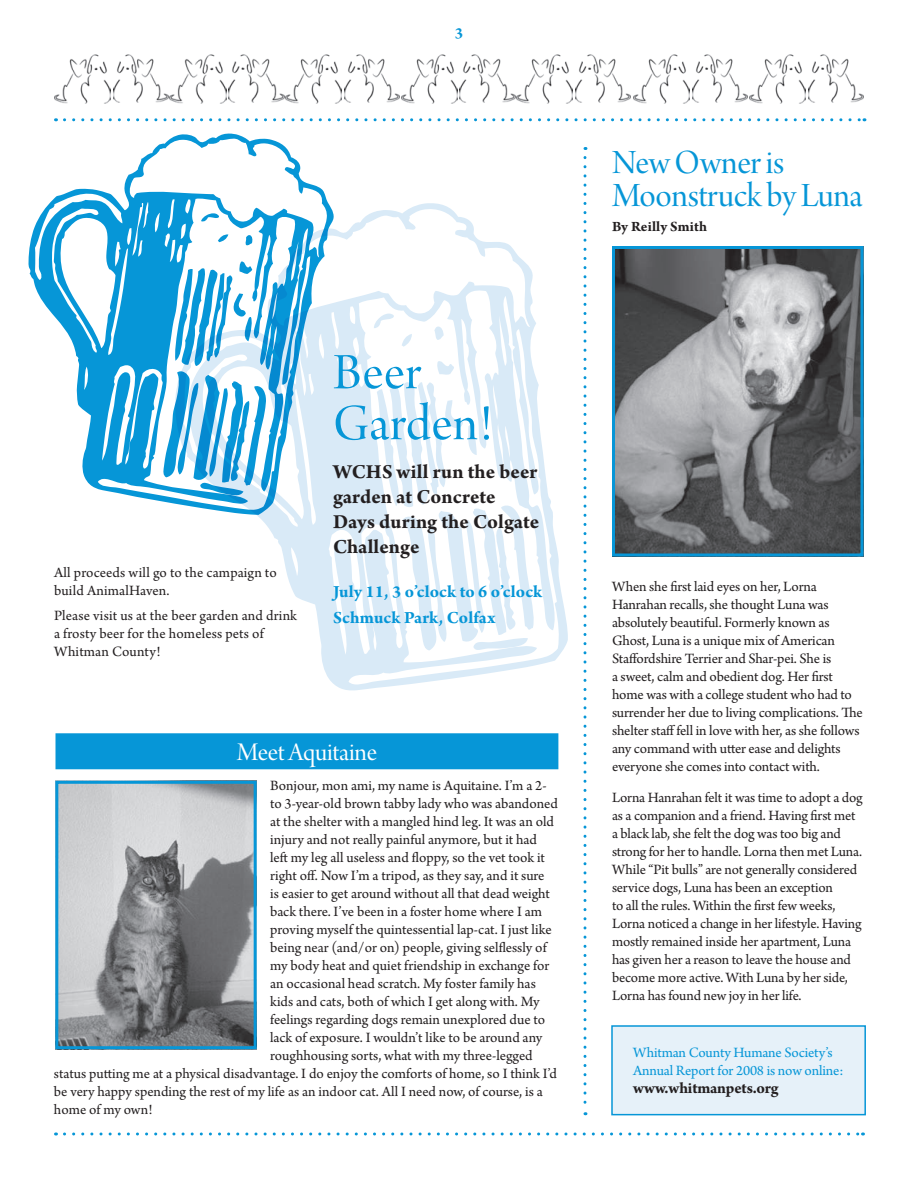
<style>
.page{position:relative;width:918px;height:1188px;background:#fff}
.page>*{position:absolute;margin:0;border:0;box-sizing:border-box;transform-origin:0 0}
.Body_Copy{font:54px/51px "Arno Pro Display";letter-spacing:.01em;color:#0696d7}
.Body_Copy-2{font:36px/33px "Arno Pro Display";letter-spacing:-.01em;color:#0696d7}
.Body_Copy-3{font:27px "Arno Pro Display";letter-spacing:-.01em;color:#fff}
.Body_Copy-4{font:700 21px/25.2px "Arno Pro";letter-spacing:.005em;color:#231f20}
.Body_Copy-5{font:700 18px "Arno Pro";letter-spacing:.005em;color:#0696d7}
.t1{font:700 16.5px "Arno Pro";letter-spacing:-.01em;color:#231f20}
.Body_Copy-6{font:700 16.5px "Arno Pro";color:#0696d7}
.Body_Copy-7{font:15px/18px "Arno Pro";letter-spacing:-.005em;color:#231f20}
.t2{font:15px/18px "Arno Pro";letter-spacing:-.01em;color:#0696d7}
.Body_Copy-8{font:700 15px "Arno Pro";letter-spacing:.01em;color:#231f20}
</style>
<div class="page">
<svg style="left:321px;top:322px;width:247px;height:369px"></svg>
<svg style="left:257px;top:203px;width:278px;height:452px"></svg>
<svg style="left:28px;top:133px;width:306px;height:382px"></svg>
<img style="left:113px;top:54px;width:113px;height:49px">
<img style="left:229px;top:54px;width:112px;height:49px">
<img style="left:344px;top:54px;width:55px;height:48px">
<img style="left:401px;top:54px;width:56px;height:49px">
<img style="left:460px;top:54px;width:55px;height:48px">
<img style="left:517px;top:54px;width:56px;height:49px">
<img style="left:576px;top:54px;width:55px;height:48px">
<img style="left:55px;top:54px;width:56px;height:49px">
<img style="left:634px;top:54px;width:56px;height:49px">
<img style="left:692px;top:54px;width:114px;height:49px">
<img style="left:808px;top:54px;width:55px;height:48px">
<svg style="left:64px;top:118px;width:801px;height:3px"></svg>
<svg style="left:64px;top:1132px;width:799px;height:4px"></svg>
<svg style="left:584px;top:158px;width:2px;height:957px"></svg>
<img style="left:616px;top:250px;width:244px;height:302px">
<div style="left:612px;top:246px;width:252px;height:310px;border:3px solid #0696d7"></div>
<img style="left:59px;top:785px;width:194px;height:260px">
<div style="left:55px;top:781px;width:202px;height:268px;border:3px solid #0696d7"></div>
<div style="left:56px;top:733px;width:502px;height:36px;background:#0696d7"></div>
<div style="left:612px;top:1026px;width:253px;height:89px;background:#e6f1f9"></div>
<div style="left:611px;top:1025px;width:255px;height:90px;border:2px solid #0696d7"></div>
<p class="Body_Copy-6" style="left:455px;top:24px;width:10px">3</p>
<p class="Body_Copy-7" style="left:54px;top:564px;width:224px">All proceeds will go to the campaign to build AnimalHaven.</p>
<p class="Body_Copy-7" style="left:54px;top:607px;width:245px">Please visit us at the beer garden and drink a frosty beer for the homeless pets of<br>Whitman County!</p>
<p class="Body_Copy" style="left:333px;top:350px;width:161px">Beer<br>Garden!</p>
<p class="Body_Copy-4" style="left:333px;top:460px;width:208px">WCHS will run the beer garden at Concrete<br>Days during the Colgate<br>Challenge</p>
<p class="Body_Copy-5" style="left:333px;top:581px;width:211px">July 11, 3 o’clock to 6 o’clock</p>
<p class="Body_Copy-5" style="left:333px;top:608px;width:164px">Schmuck Park, Colfax</p>
<p class="Body_Copy-3" style="left:237px;top:737px;width:142px">Meet Aquitaine</p>
<p class="Body_Copy-7" style="left:270px;top:777px;width:278px">Bonjour, mon ami, my name is Aquitaine. I’m a 2-</p>
<p class="Body_Copy-7" style="left:270px;top:795px;width:289px">to 3-year-old brown tabby lady who was abandoned</p>
<p class="Body_Copy-7" style="left:270px;top:813px;width:285px">at the shelter with a mangled hind leg. It was an old</p>
<p class="Body_Copy-7" style="left:270px;top:831px;width:268px">injury and not really painful anymore, but it had</p>
<p class="Body_Copy-7" style="left:270px;top:849px;width:276px">left my leg all useless and floppy, so the vet took it</p>
<p class="Body_Copy-7" style="left:270px;top:867px;width:276px">right off. Now I’m a tripod, as they say, and it sure</p>
<p class="Body_Copy-7" style="left:270px;top:885px;width:281px">is easier to get around without all that dead weight</p>
<p class="Body_Copy-7" style="left:270px;top:903px;width:273px">back there. I’ve been in a foster home where I am</p>
<p class="Body_Copy-7" style="left:270px;top:921px;width:283px">proving myself the quintessential lap-cat. I just like</p>
<p class="Body_Copy-7" style="left:270px;top:939px;width:278px">being near (and/or on) people, giving selflessly of</p>
<p class="Body_Copy-7" style="left:270px;top:957px;width:281px">my body heat and quiet friendship in exchange for</p>
<p class="Body_Copy-7" style="left:270px;top:975px;width:267px">an occasional head scratch. My foster family has</p>
<p class="Body_Copy-7" style="left:270px;top:993px;width:271px">kids and cats, both of which I get along with. My</p>
<p class="Body_Copy-7" style="left:270px;top:1011px;width:276px">feelings regarding dogs remain unexplored due to</p>
<p class="Body_Copy-7" style="left:270px;top:1029px;width:274px">lack of exposure. I wouldn’t like to be around any</p>
<p class="Body_Copy-7" style="left:270px;top:1047px;width:264px">roughhousing sorts, what with my three-legged</p>
<p class="Body_Copy-7" style="left:54px;top:1065px;width:505px">status putting me at a physical disadvantage. I do enjoy the comforts of home, so I think I’d</p>
<p class="Body_Copy-7" style="left:54px;top:1083px;width:490px">be very happy spending the rest of my life as an indoor cat. All I need now, of course, is a</p>
<p class="Body_Copy-7" style="left:54px;top:1101px;width:100px">home of my own!</p>
<p class="Body_Copy-2" style="left:612px;top:148px;width:252px">New Owner is<br>Moonstruck by Luna</p>
<p class="Body_Copy-8" style="left:612px;top:218px;width:97px">By Reilly Smith</p>
<p class="Body_Copy-7" style="left:612px;top:578px;width:252px">When she first laid eyes on her, Lorna Hanrahan recalls, she thought Luna was absolutely beautiful. Formerly known as Ghost, Luna is a unique mix of American Staffordshire Terrier and Shar-pei. She is<br>a sweet, calm and obedient dog. Her first home was with a college student who had to surrender her due to living complications. The shelter staff fell in love with her, as she follows any command with utter ease and delights everyone she comes into contact with.</p>
<p class="Body_Copy-7" style="left:612px;top:789px;width:252px">Lorna Hanrahan felt it was time to adopt a dog as a companion and a friend. Having first met a black lab, she felt the dog was too big and strong for her to handle. Lorna then met Luna.<br>While “Pit bulls” are not generally considered service dogs, Luna has been an exception<br>to all the rules. Within the first few weeks, Lorna noticed a change in her lifestyle. Having mostly remained inside her apartment, Luna has given her a reason to leave the house and become more active. With Luna by her side, Lorna has found new joy in her life.</p>
<p class="t2" style="left:633px;top:1044px;width:212px">Whitman County Humane Society’s<br>Annual Report for 2008 is now online:</p>
<p class="t1" style="left:633px;top:1079px;width:147px">www.whitmanpets.org</p>
</div>
